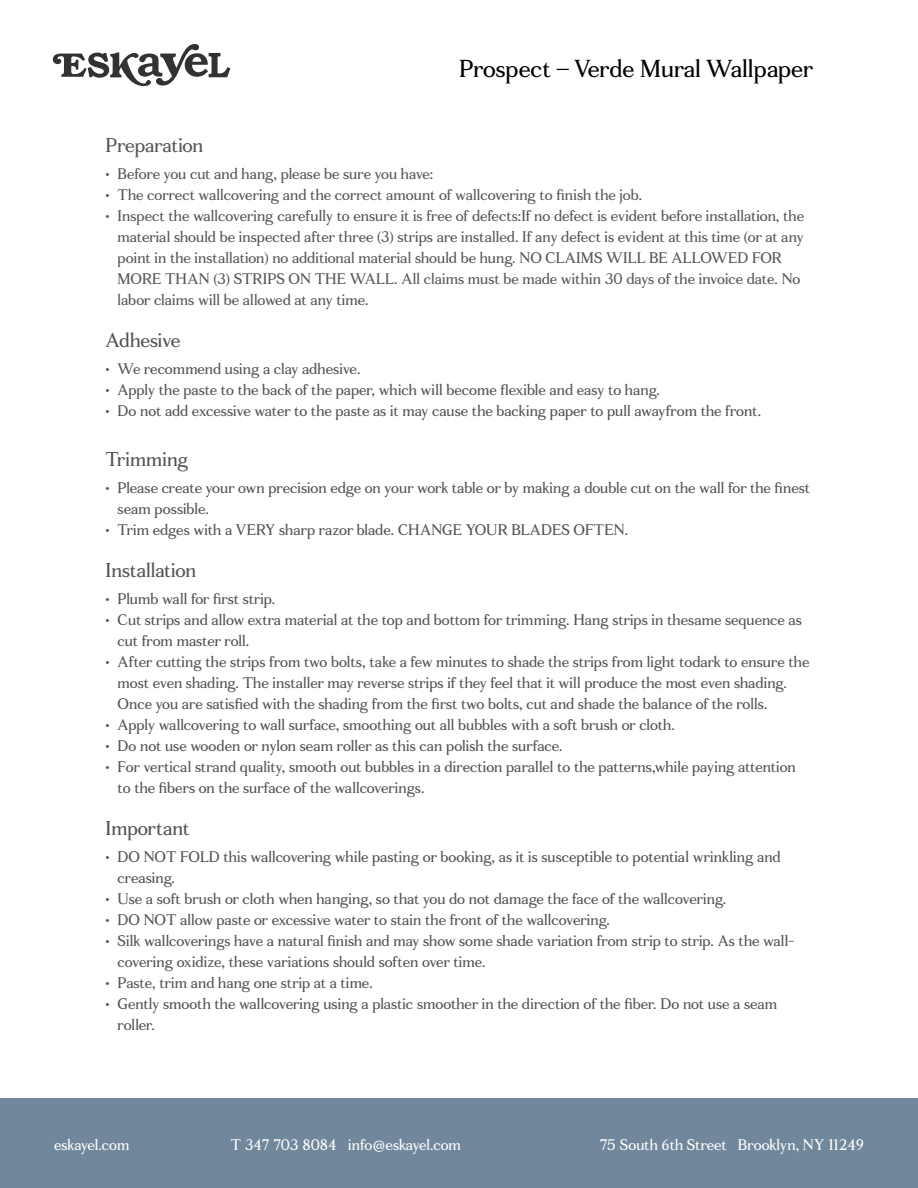
<style>
.page{position:relative;width:918px;height:1188px;background:#fff}
.page>*{position:absolute;margin:0;border:0;box-sizing:border-box;transform-origin:0 0}
.t1{font:24px "Fortescue";color:#000}
.t2{font:19.5px "Fortescue";color:#535353}
.t3{font:19.5px "Fortescue";letter-spacing:-.005em;color:#565657}
.t4{font:15px/21px "Fortescue";color:#535353}
.t5{font:15px/21px "Fortescue";color:#565657}
.t6{font:15px "Fortescue";letter-spacing:-.005em;color:#fff}
</style>
<div class="page">
<div style="left:0;top:1098px;width:918px;height:90px;background:#71879c"></div>
<svg style="left:53px;top:44px;width:177px;height:42px"></svg>
<h1 class="t1" style="left:459px;top:54px;width:355px">Prospect – Verde Mural Wallpaper</h1>
<h2 class="t3" style="left:106px;top:133px;width:99px">Preparation</h2>
<p class="t5" style="left:106px;top:164px;width:329px">• Before you cut and hang, please be sure you have:</p>
<p class="t5" style="left:106px;top:185px;width:538px">• The correct wallcovering and the correct amount of wallcovering to finish the job.</p>
<p class="t5" style="left:118px;top:206px;width:688px;text-indent:-12px">• Inspect the wallcovering carefully to ensure it is free of defects:If no defect is evident before installation, the material should be inspected after three (3) strips are installed. If any defect is evident at this time (or at any point in the installation) no additional material should be hung. NO CLAIMS WILL BE ALLOWED FOR MORE THAN (3) STRIPS ON THE WALL. All claims must be made within 30 days of the invoice date. No labor claims will be allowed at any time.</p>
<h2 class="t2" style="left:106px;top:328px;width:76px">Adhesive</h2>
<p class="t4" style="left:106px;top:359px;width:257px">• We recommend using a clay adhesive.</p>
<p class="t4" style="left:106px;top:380px;width:556px">• Apply the paste to the back of the paper, which will become flexible and easy to hang.</p>
<p class="t4" style="left:106px;top:401px;width:657px">• Do not add excessive water to the paste as it may cause the backing paper to pull awayfrom the front.</p>
<h2 class="t2" style="left:106px;top:447px;width:84px">Trimming</h2>
<p class="t4" style="left:118px;top:477px;width:694px;text-indent:-12px">• Please create your own precision edge on your work table or by making a double cut on the wall for the finest seam possible.</p>
<p class="t4" style="left:106px;top:519px;width:524px">• Trim edges with a VERY sharp razor blade. CHANGE YOUR BLADES OFTEN.</p>
<h2 class="t2" style="left:106px;top:558px;width:92px">Installation</h2>
<p class="t4" style="left:106px;top:588px;width:171px">• Plumb wall for first strip.</p>
<p class="t4" style="left:118px;top:609px;width:686px;text-indent:-12px">• Cut strips and allow extra material at the top and bottom for trimming. Hang strips in thesame sequence as cut from master roll.</p>
<p class="t4" style="left:118px;top:651px;width:693px;text-indent:-12px">• After cutting the strips from two bolts, take a few minutes to shade the strips from light todark to ensure the most even shading. The installer may reverse strips if they feel that it will produce the most even shading.<br>Once you are satisfied with the shading from the first two bolts, cut and shade the balance of the rolls.</p>
<p class="t4" style="left:106px;top:714px;width:571px">• Apply wallcovering to wall surface, smoothing out all bubbles with a soft brush or cloth.</p>
<p class="t4" style="left:106px;top:735px;width:459px">• Do not use wooden or nylon seam roller as this can polish the surface.</p>
<p class="t4" style="left:118px;top:756px;width:680px;text-indent:-12px">• For vertical strand quality, smooth out bubbles in a direction parallel to the patterns,while paying attention to the fibers on the surface of the wallcoverings.</p>
<h2 class="t2" style="left:106px;top:816px;width:86px">Important</h2>
<p class="t4" style="left:118px;top:846px;width:665px;text-indent:-12px">• DO NOT FOLD this wallcovering while pasting or booking, as it is susceptible to potential wrinkling and creasing.</p>
<p class="t4" style="left:106px;top:888px;width:622px">• Use a soft brush or cloth when hanging, so that you do not damage the face of the wallcovering.</p>
<p class="t4" style="left:106px;top:909px;width:506px">• DO NOT allow paste or excessive water to stain the front of the wallcovering.</p>
<p class="t4" style="left:118px;top:930px;width:678px;text-indent:-12px">• Silk wallcoverings have a natural finish and may show some shade variation from strip to strip. As the wall&shy;covering oxidize, these variations should soften over time.</p>
<p class="t4" style="left:106px;top:972px;width:269px">• Paste, trim and hang one strip at a time.</p>
<p class="t4" style="left:118px;top:993px;width:661px;text-indent:-12px">• Gently smooth the wallcovering using a plastic smoother in the direction of the fiber. Do not use a seam roller.</p>
<p class="t6" style="left:54px;top:1136px;width:77px">eskayel.com</p>
<p class="t6" style="left:231px;top:1136px;width:232px">T 347 703 8084 info@eskayel.com</p>
<p class="t6" style="left:599px;top:1136px;width:266px">75 South 6th Street Brooklyn, NY 11249</p>
</div>
